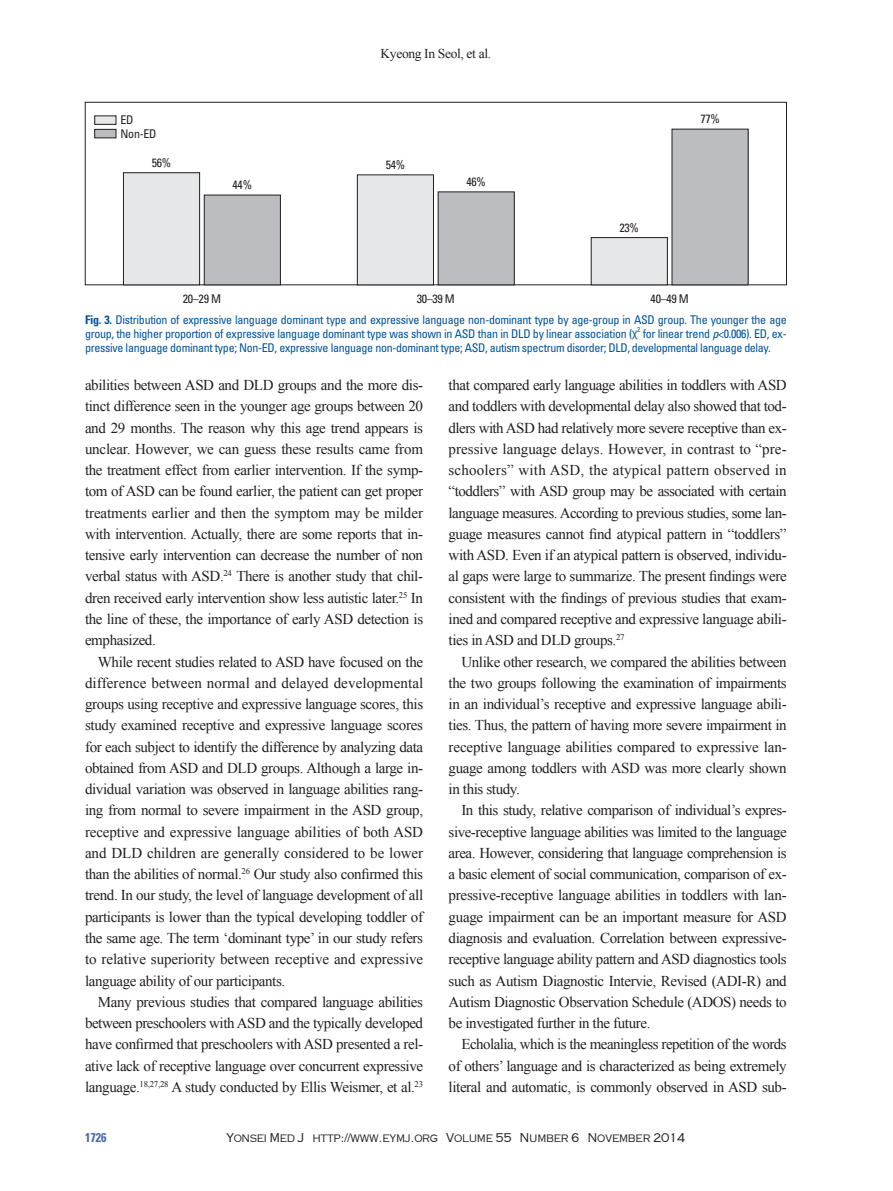
<style>
.page{position:relative;width:893px;height:1191px;background:#fff}
.page>*{position:absolute;margin:0;border:0;box-sizing:border-box;transform-origin:0 0}
.본문_YMJ{font:15px/21.3px "Times New Roman";letter-spacing:-.025em;color:#231f20;text-align:justify}
.t1{font:13.5px "Times New Roman";letter-spacing:-.025em;color:#231f20}
.t2{font:700 condensed 12.75px "Univers LT Std";color:#446aab;scale:.95 1}
.사진설명_YMJ{font:condensed 12px/14.2px "Univers LT Std";letter-spacing:-.03em;color:#01549c;text-align:justify}
.t3{font:300 12px "Metalcut";letter-spacing:-.025em;color:#231f20}
.그림안_글{font:condensed 12px "Univers LT Std";letter-spacing:-.025em;color:#231f20}
.s1{font-weight:700}
.s2{font-family:"Helvetica";font-stretch:normal}
.s3{font-style:italic}
</style>
<div class="page">
<div style="left:85px;top:102px;width:702px;height:183px;border:1px solid #231f20"></div>
<div style="left:123px;top:173px;width:77px;height:112px;background:#e6e7e9"></div>
<div style="left:123px;top:172px;width:77px;height:113px;border:1px solid #231f20"></div>
<div style="left:204px;top:195px;width:76px;height:90px;background:#bcbdc0"></div>
<div style="left:204px;top:195px;width:77px;height:90px;border:1px solid #231f20"></div>
<div style="left:357px;top:175px;width:76px;height:110px;background:#e6e7e9"></div>
<div style="left:357px;top:175px;width:77px;height:110px;border:1px solid #231f20"></div>
<div style="left:438px;top:192px;width:76px;height:93px;background:#bcbdc0"></div>
<div style="left:438px;top:192px;width:76px;height:93px;border:1px solid #231f20"></div>
<div style="left:591px;top:238px;width:76px;height:47px;background:#e6e7e9"></div>
<div style="left:591px;top:237px;width:77px;height:48px;border:1px solid #231f20"></div>
<div style="left:672px;top:129px;width:76px;height:156px;background:#bcbdc0"></div>
<div style="left:672px;top:129px;width:76px;height:156px;border:1px solid #231f20"></div>
<div style="left:95px;top:116px;width:21px;height:8px;background:#e6e7e9"></div>
<div style="left:95px;top:116px;width:21px;height:9px;border:1px solid #231f20"></div>
<div style="left:95px;top:129px;width:21px;height:9px;background:#bcbdc0"></div>
<div style="left:95px;top:129px;width:21px;height:9px;border:1px solid #231f20"></div>
<p class="t1" style="left:381px;top:44px;width:112px">Kyeong In Seol, et al.</p>
<p class="그림안_글" style="left:121px;top:112px;width:15px">ED</p>
<p class="그림안_글" style="left:700px;top:111px;width:21px">77%</p>
<p class="그림안_글" style="left:121px;top:126px;width:37px">Non-ED</p>
<p class="그림안_글" style="left:152px;top:155px;width:21px">56%</p>
<p class="그림안_글" style="left:233px;top:177px;width:21px">44%</p>
<p class="그림안_글" style="left:386px;top:157px;width:21px">54%</p>
<p class="그림안_글" style="left:466px;top:174px;width:21px">46%</p>
<p class="그림안_글" style="left:620px;top:220px;width:21px">23%</p>
<p class="그림안_글" style="left:183px;top:291px;width:40px">20–29 M</p>
<p class="그림안_글" style="left:417px;top:291px;width:40px">30–39 M</p>
<p class="그림안_글" style="left:651px;top:291px;width:40px">40–49 M</p>
<p class="사진설명_YMJ" style="left:85px;top:312px;width:703px"><span class="s1">Fig. 3.</span> Distribution of expressive language dominant type and expressive language non-dominant type by age-group in ASD group. The younger the age group, the higher proportion of expressive language dominant type was shown in ASD than in DLD by linear association (<span class="s2">χ</span><sup>2</sup> for linear trend <span class="s3">p</span>&lt;0.006). ED, ex&shy;pressive language dominant type; Non-ED, expressive language non-dominant type; ASD, autism spectrum disorder; DLD, developmental language delay.</p>
<p class="본문_YMJ" style="left:85px;top:374px;width:340px">abilities between ASD and DLD groups and the more dis&shy;tinct difference seen in the younger age groups between 20 and 29 months. The reason why this age trend appears is unclear. However, we can guess these results came from the treatment effect from earlier intervention. If the symp&shy;tom of ASD can be found earlier, the patient can get proper treatments earlier and then the symptom may be milder with intervention. Actually, there are some reports that in&shy;tensive early intervention can decrease the number of non verbal status with ASD.<sup>24</sup> There is another study that chil&shy;dren received early intervention show less autistic later.<sup>25</sup> In the line of these, the importance of early ASD detection is emphasized.</p>
<p class="본문_YMJ" style="left:85px;top:650px;width:340px;text-indent:13px">While recent studies related to ASD have focused on the difference between normal and delayed developmental groups using receptive and expressive language scores, this study examined receptive and expressive language scores for each subject to identify the difference by analyzing data obtained from ASD and DLD groups. Although a large in&shy;dividual variation was observed in language abilities rang&shy;ing from normal to severe impairment in the ASD group, receptive and expressive language abilities of both ASD and DLD children are generally considered to be lower than the abilities of normal.<sup>26</sup> Our study also confirmed this trend. In our study, the level of language development of all participants is lower than the typical developing toddler of the same age. The term ‘dominant type’ in our study refers to relative superiority between receptive and expressive language ability of our participants.</p>
<p class="본문_YMJ" style="left:85px;top:991px;width:340px;text-indent:13px">Many previous studies that compared language abilities between preschoolers with ASD and the typically developed have confirmed that preschoolers with ASD presented a rel&shy;ative lack of receptive language over concurrent expressive language.<sup>18,27,28</sup> A study conducted by Ellis Weismer, et al.<sup>23</sup></p>
<p class="본문_YMJ" style="left:449px;top:374px;width:340px">that compared early language abilities in toddlers with ASD and toddlers with developmental delay also showed that tod&shy;dlers with ASD had relatively more severe receptive than ex&shy;pressive language delays. However, in contrast to “pre&shy;schoolers” with ASD, the atypical pattern observed in “toddlers” with ASD group may be associated with certain language measures. According to previous studies, some lan&shy;guage measures cannot find atypical pattern in “toddlers” with ASD. Even if an atypical pattern is observed, individu&shy;al gaps were large to summarize. The present findings were consistent with the findings of previous studies that exam&shy;ined and compared receptive and expressive language abili&shy;ties in ASD and DLD groups.<sup>27</sup></p>
<p class="본문_YMJ" style="left:449px;top:650px;width:340px;text-indent:13px">Unlike other research, we compared the abilities between the two groups following the examination of impairments in an individual’s receptive and expressive language abili&shy;ties. Thus, the pattern of having more severe impairment in receptive language abilities compared to expressive lan&shy;guage among toddlers with ASD was more clearly shown in this study.</p>
<p class="본문_YMJ" style="left:449px;top:799px;width:340px;text-indent:13px">In this study, relative comparison of individual’s expres&shy;sive-receptive language abilities was limited to the language area. However, considering that language comprehension is a basic element of social communication, comparison of ex&shy;pressive-receptive language abilities in toddlers with lan&shy;guage impairment can be an important measure for ASD diagnosis and evaluation. Correlation between expressive&shy;receptive language ability pattern and ASD diagnostics tools such as Autism Diagnostic Intervie, Revised (ADI-R) and Autism Diagnostic Observation Schedule (ADOS) needs to be investigated further in the future.</p>
<p class="본문_YMJ" style="left:449px;top:1033px;width:340px;text-indent:13px">Echolalia, which is the meaningless repetition of the words of others’ language and is characterized as being extremely literal and automatic, is commonly observed in ASD sub-</p>
<p class="t2" style="left:85px;top:1129px;width:24px">1726</p>
<p class="t3" style="left:226px;top:1130px;width:461px">Yonsei Med J http://www.eymj.org Volume 55 Number 6 November 2014</p>
</div>
